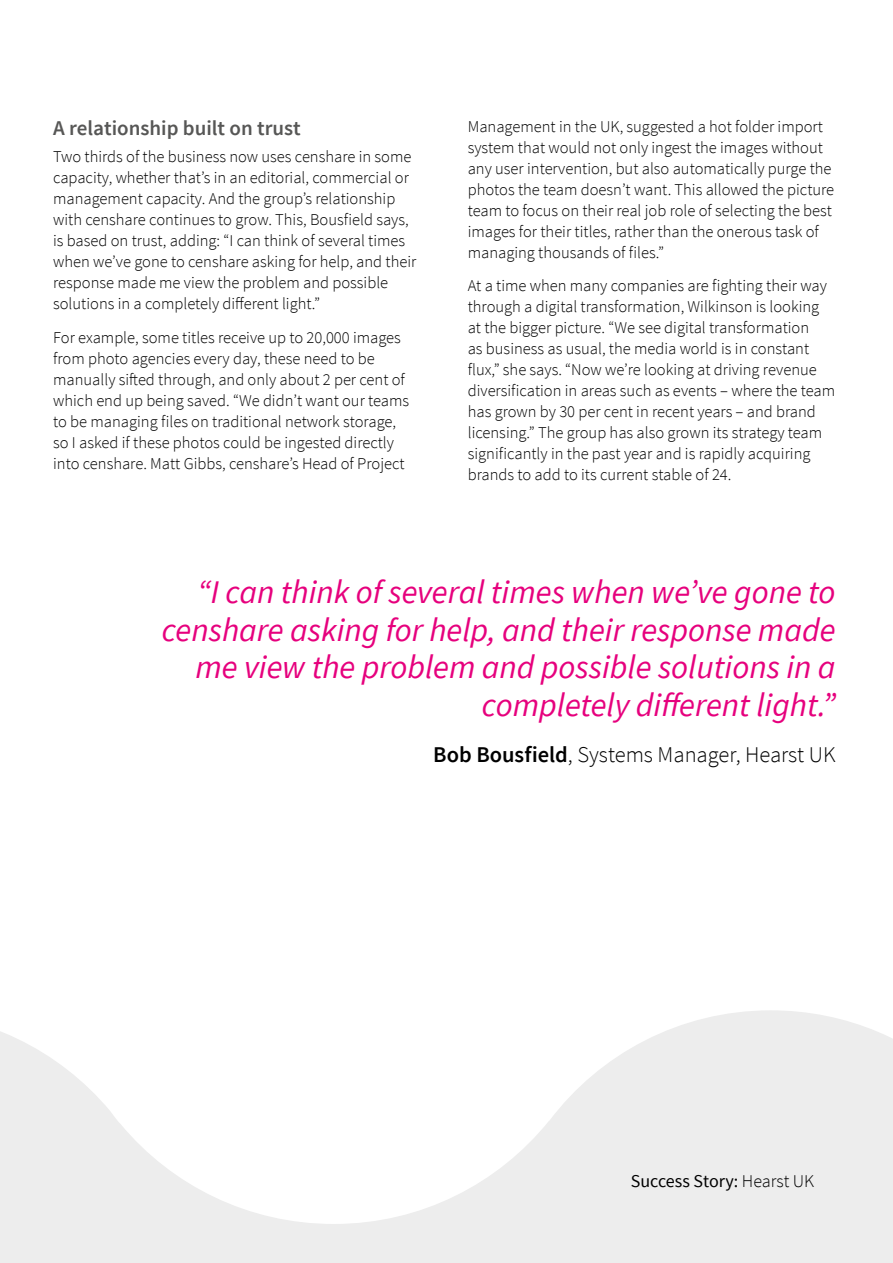
<style>
.page{position:relative;width:893px;height:1263px;background:#fff}
.page>*{position:absolute;margin:0;border:0;box-sizing:border-box;transform-origin:0 0}
.t1{font:italic 33px/37.5px "Source Sans Pro";color:#e6007d;text-align:right}
.t2{font:300 22.5px "Source Sans Pro";color:#000}
.t3{font:600 21px "Source Sans Pro";color:#575756}
.t4{font:18px "Source Sans Pro";color:#000}
.t5{font:300 16.5px/21px "Source Sans Pro";color:#000}
.s1{font-weight:600}
.s2{font-weight:300}
</style>
<div class="page">
<svg style="left:0;top:1010px;width:893px;height:253px;fill:#ededed"></svg>
<p class="t3" style="left:53px;top:115px;width:249px">A relationship built on trust</p>
<p class="t5" style="left:53px;top:146px;width:365px">Two thirds of the business now uses censhare in some capacity, whether that’s in an editorial, commercial or management capacity. And the group’s relationship with censhare continues to grow. This, Bousfield says, is based on trust, adding: “I can think of several times when we’ve gone to censhare asking for help, and their response made me view the problem and possible solutions in a completely different light.”</p>
<p class="t5" style="left:53px;top:327px;width:358px">For example, some titles receive up to 20,000 images from photo agencies every day, these need to be manually sifted through, and only about 2 per cent of which end up being saved. “We didn’t want our teams to be managing files on traditional network storage, so I asked if these photos could be ingested directly into censhare. Matt Gibbs, censhare’s Head of Project</p>
<p class="t5" style="left:468px;top:116px;width:368px">Management in the UK, suggested a hot folder import system that would not only ingest the images without any user intervention, but also automatically purge the photos the team doesn’t want. This allowed the picture team to focus on their real job role of selecting the best images for their titles, rather than the onerous task of managing thousands of files.”</p>
<p class="t5" style="left:468px;top:275px;width:369px">At a time when many companies are fighting their way through a digital transformation, Wilkinson is looking at the bigger picture. “We see digital transformation<br>as business as usual, the media world is in constant flux,” she says. “Now we’re looking at driving revenue diversification in areas such as events – where the team has grown by 30 per cent in recent years – and brand licensing.” The group has also grown its strategy team significantly in the past year and is rapidly acquiring brands to add to its current stable of 24.</p>
<h1 class="t1" style="left:162px;top:573px;width:675px">“I can think of several times when we’ve gone to censhare asking for help, and their response made me view the problem and possible solutions in a completely different light.”</h1>
<h2 class="t2" style="left:433px;top:740px;width:404px"><span class="s1">Bob Bousfield</span>, Systems Manager, Hearst UK</h2>
<p class="t4" style="left:631px;top:1170px;width:185px">Success Story: <span class="s2">Hearst UK</span></p>
</div>
